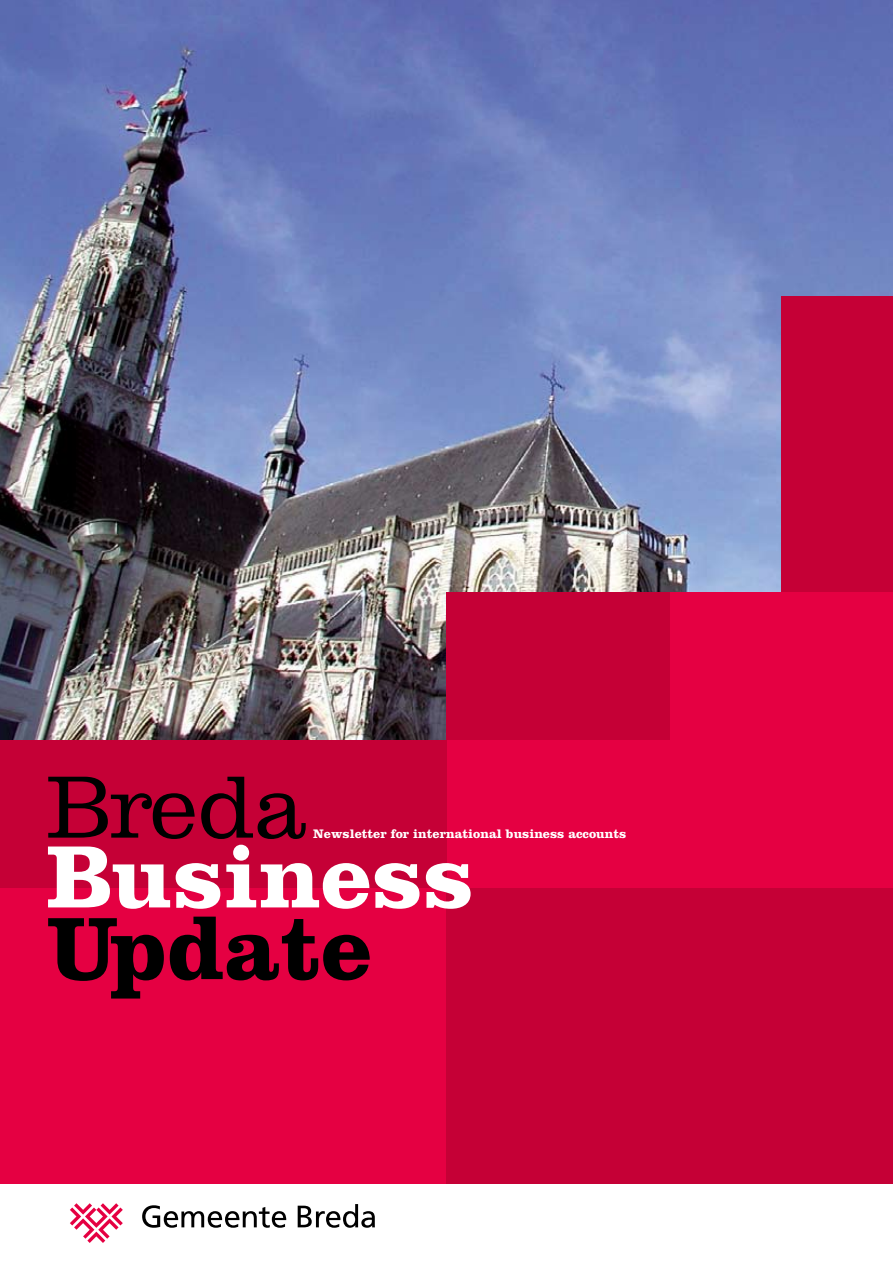
<style>
.page{position:relative;width:893px;height:1263px;background:#fff}
.page>*{position:absolute;margin:0;border:0;box-sizing:border-box;transform-origin:0 0}
.t1{font:700 91.8px "Clarendon LT Std";color:#fff}
.t2{font:700 91.8px "Clarendon LT Std";color:#000}
.t3{font:300 91.8px "Clarendon LT Std";letter-spacing:-.015em;color:#000}
.t4{font:700 12.9px "Clarendon LT Std";color:#fff}
</style>
<div class="page">
<img style="left:0;top:0;width:893px;height:740px">
<div style="left:0;top:740px;width:893px;height:443px;background:#e50042"></div>
<svg style="left:70px;top:1203px;width:53px;height:40px"></svg>
<svg style="left:142px;top:1205px;width:144px;height:23px"></svg>
<svg style="left:298px;top:1204px;width:77px;height:24px"></svg>
<div style="left:446px;top:888px;width:447px;height:295px;background:#c50036"></div>
<div style="left:670px;top:592px;width:223px;height:148px;background:#e50042"></div>
<div style="left:781px;top:296px;width:112px;height:296px;background:#c50036"></div>
<div style="left:446px;top:592px;width:224px;height:148px;background:#c50036"></div>
<div style="left:0;top:740px;width:446px;height:148px;background:#c50036"></div>
<h1 class="t3" style="left:47px;top:754px;width:261px">Breda</h1>
<h1 class="t1" style="left:47px;top:821px;width:429px">Business</h1>
<h1 class="t2" style="left:47px;top:893px;width:327px">Update</h1>
<p class="t4" style="left:313px;top:825px;width:314px">Newsletter for international business accounts</p>
</div>
